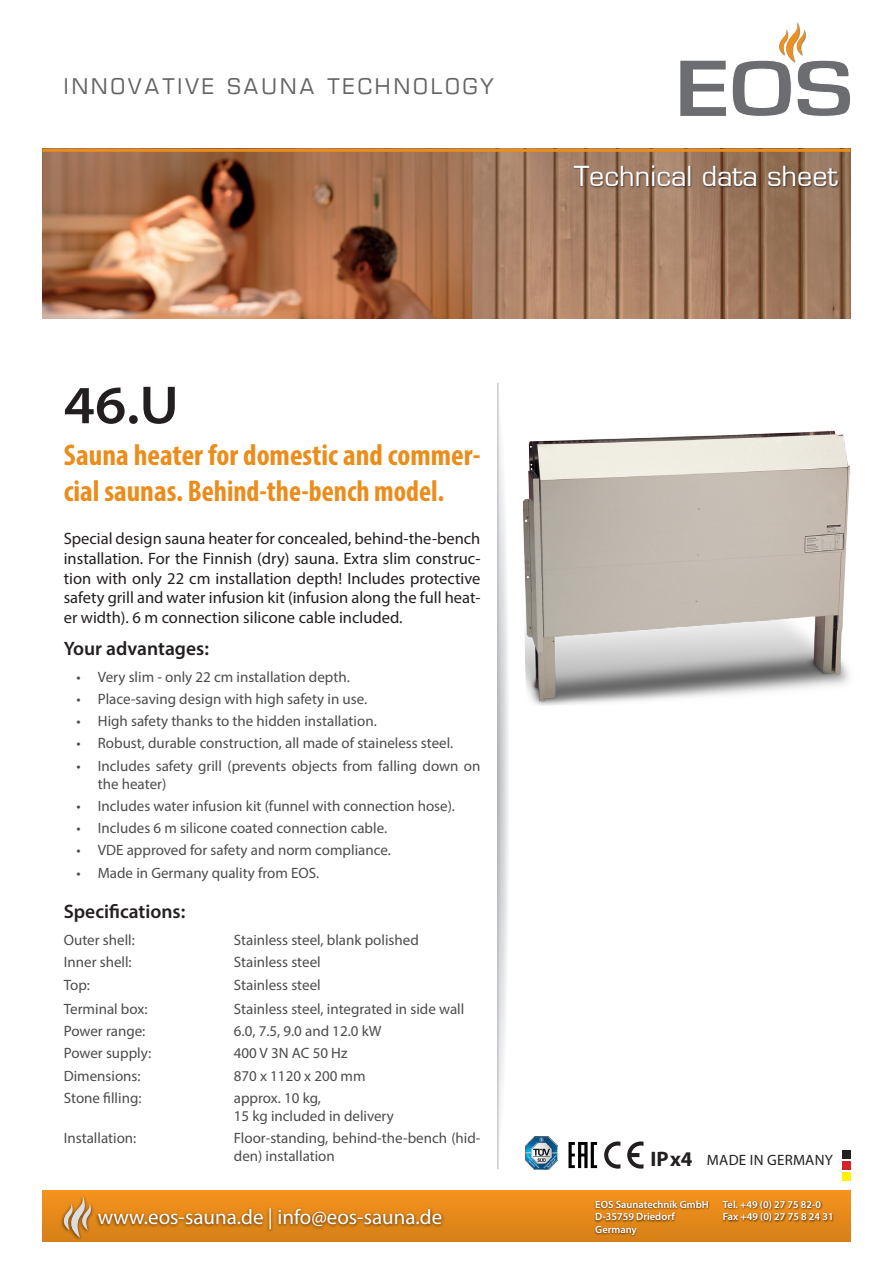
<style>
.page{position:relative;width:893px;height:1263px;background:#fff}
.page>*{position:absolute;margin:0;border:0;box-sizing:border-box;transform-origin:0 0}
.t1{font:600 semi-expanded 54px "Myriad Pro";color:#231f20}
.t2{font:700 condensed 30px/36px "Myriad Pro";color:#eb8c1b}
.t3{font:27px "Eurostile";color:#fff}
.t4{font:21px "Myriad Pro";color:#fff}
.t5{font:21px "Eurostile";letter-spacing:.15em;color:#636366}
.t6{font:600 19.5px "Myriad Pro";color:#231f20}
.t7{font:16.5px/19.8px "Myriad Pro";color:#231f20;text-align:justify}
.t8{font:15px/18px "Myriad Pro";color:#4b4c4d}
.t9{font:15px "Myriad Pro";letter-spacing:.02em;color:#231f20}
.t10{font:600 10.5px "Myriad Pro";color:#fff}
.s1{font-weight:700;font-size:21px}
</style>
<div class="page">
<svg style="left:680px;top:61px;width:46px;height:55px"></svg>
<svg style="left:732px;top:22px;width:118px;height:94px"></svg>
<img style="left:43px;top:152px;width:807px;height:167px">
<hr style="left:43px;top:149px;width:807px;height:3px;background:#eb8c1b">
<div style="left:43px;top:1191px;width:807px;height:51px;background:linear-gradient(to bottom,#f6921d,#d58017)"></div>
<div style="left:95px;top:1206px;width:350px;height:28px;background:#231f20;opacity:.75"></div>
<div style="left:60px;top:1194px;width:34px;height:48px;background:#231f20;opacity:.75"></div>
<svg style="left:61px;top:1195px;width:31px;height:43px"></svg>
<div style="left:594px;top:1199px;width:239px;height:38px;background:#231f20;opacity:.75"></div>
<svg style="left:498px;top:383px;width:10px;height:786px"></svg>
<hr style="left:497px;top:383px;width:1px;height:786px;background:#b2b3b7">
<img style="left:499px;top:425px;width:351px;height:280px">
<div style="left:842px;top:1150px;width:8px;height:9px;background:#231f20"></div>
<div style="left:842px;top:1161px;width:8px;height:9px;background:#d1232a"></div>
<div style="left:842px;top:1172px;width:8px;height:8px;background:#fff101"></div>
<svg style="left:568px;top:1142px;width:29px;height:26px"></svg>
<img style="left:525px;top:1137px;width:33px;height:32px">
<svg style="left:604px;top:1141px;width:16px;height:27px"></svg>
<svg style="left:627px;top:1141px;width:16px;height:27px"></svg>
<div style="left:572px;top:165px;width:268px;height:24px;background:#231f20;opacity:.75"></div>
<h3 class="t5" style="left:64px;top:74px;width:432px">INNOVATIVE SAUNA TECHNOLOGY</h3>
<h3 class="t3" style="left:574px;top:160px;width:266px">Technical data sheet</h3>
<h1 class="t1" style="left:64px;top:375px;width:116px">46.U</h1>
<h2 class="t2" style="left:64px;top:436px;width:418px">Sauna heater for domestic and commer&shy;cial saunas. Behind-the-bench model.</h2>
<p class="t7" style="left:64px;top:528px;width:418px">Special design sauna heater for concealed, behind-the-bench installation. For the Finnish (dry) sauna. Extra slim construc&shy;tion with only 22 cm installation depth! Includes protective safety grill and water infusion kit (infusion along the full heat&shy;er width). 6 m connection silicone cable included.</p>
<h3 class="t6" style="left:64px;top:636px;width:147px">Your advantages:</h3>
<p class="t8" style="left:77px;top:667px;width:275px">• Very slim - only 22 cm installation depth.</p>
<p class="t8" style="left:77px;top:689px;width:292px">• Place-saving design with high safety in use.</p>
<p class="t8" style="left:77px;top:712px;width:302px">• High safety thanks to the hidden installation.</p>
<p class="t8" style="left:77px;top:734px;width:378px">• Robust, durable construction, all made of staineless steel.</p>
<p class="t8" style="left:98px;top:756px;width:384px;text-indent:-21px">• Includes safety grill (prevents objects from falling down on the heater)</p>
<p class="t8" style="left:77px;top:796px;width:380px">• Includes water infusion kit (funnel with connection hose).</p>
<p class="t8" style="left:77px;top:819px;width:312px">• Includes 6 m silicone coated connection cable.</p>
<p class="t8" style="left:77px;top:841px;width:316px">• VDE approved for safety and norm compliance.</p>
<p class="t8" style="left:77px;top:863px;width:244px">• Made in Germany quality from EOS.</p>
<h3 class="t6" style="left:64px;top:899px;width:123px">Specifications:</h3>
<p class="t8" style="left:64px;top:930px;width:73px">Outer shell:</p>
<p class="t8" style="left:234px;top:930px;width:186px">Stainless steel, blank polished</p>
<p class="t8" style="left:64px;top:952px;width:69px">Inner shell:</p>
<p class="t8" style="left:234px;top:952px;width:88px">Stainless steel</p>
<p class="t8" style="left:64px;top:976px;width:28px">Top:</p>
<p class="t8" style="left:234px;top:976px;width:88px">Stainless steel</p>
<p class="t8" style="left:64px;top:999px;width:85px">Terminal box:</p>
<p class="t8" style="left:234px;top:999px;width:232px">Stainless steel, integrated in side wall</p>
<p class="t8" style="left:64px;top:1022px;width:83px">Power range:</p>
<p class="t8" style="left:234px;top:1022px;width:149px">6.0, 7.5, 9.0 and 12.0 kW</p>
<p class="t8" style="left:64px;top:1044px;width:89px">Power supply:</p>
<p class="t8" style="left:234px;top:1044px;width:115px">400 V 3N AC 50 Hz</p>
<p class="t8" style="left:64px;top:1066px;width:78px">Dimensions:</p>
<p class="t8" style="left:234px;top:1066px;width:133px">870 x 1120 x 200 mm</p>
<p class="t8" style="left:64px;top:1088px;width:79px">Stone filling:</p>
<p class="t8" style="left:234px;top:1088px;width:162px">approx. 10 kg,<br>15 kg included in delivery</p>
<p class="t8" style="left:64px;top:1129px;width:74px">Installation:</p>
<p class="t8" style="left:234px;top:1129px;width:248px">Floor-standing, behind-the-bench (hid&shy;den) installation</p>
<h3 class="t4" style="left:98px;top:1204px;width:346px">www.eos-sauna.de | info@eos-sauna.de</h3>
<p class="t9" style="left:651px;top:1150px;width:184px"><span class="s1">IP x4</span> MADE IN GERMANY</p>
<p class="t10" style="left:595px;top:1197px;width:115px">EOS Saunatechnik GmbH</p>
<p class="t10" style="left:723px;top:1197px;width:100px">Tel. +49 (0) 27 75 82-0</p>
<p class="t10" style="left:595px;top:1210px;width:81px">D-35759 Driedorf</p>
<p class="t10" style="left:723px;top:1210px;width:112px">Fax +49 (0) 27 75 8 24 31</p>
<p class="t10" style="left:595px;top:1222px;width:43px">Germany</p>
</div>
